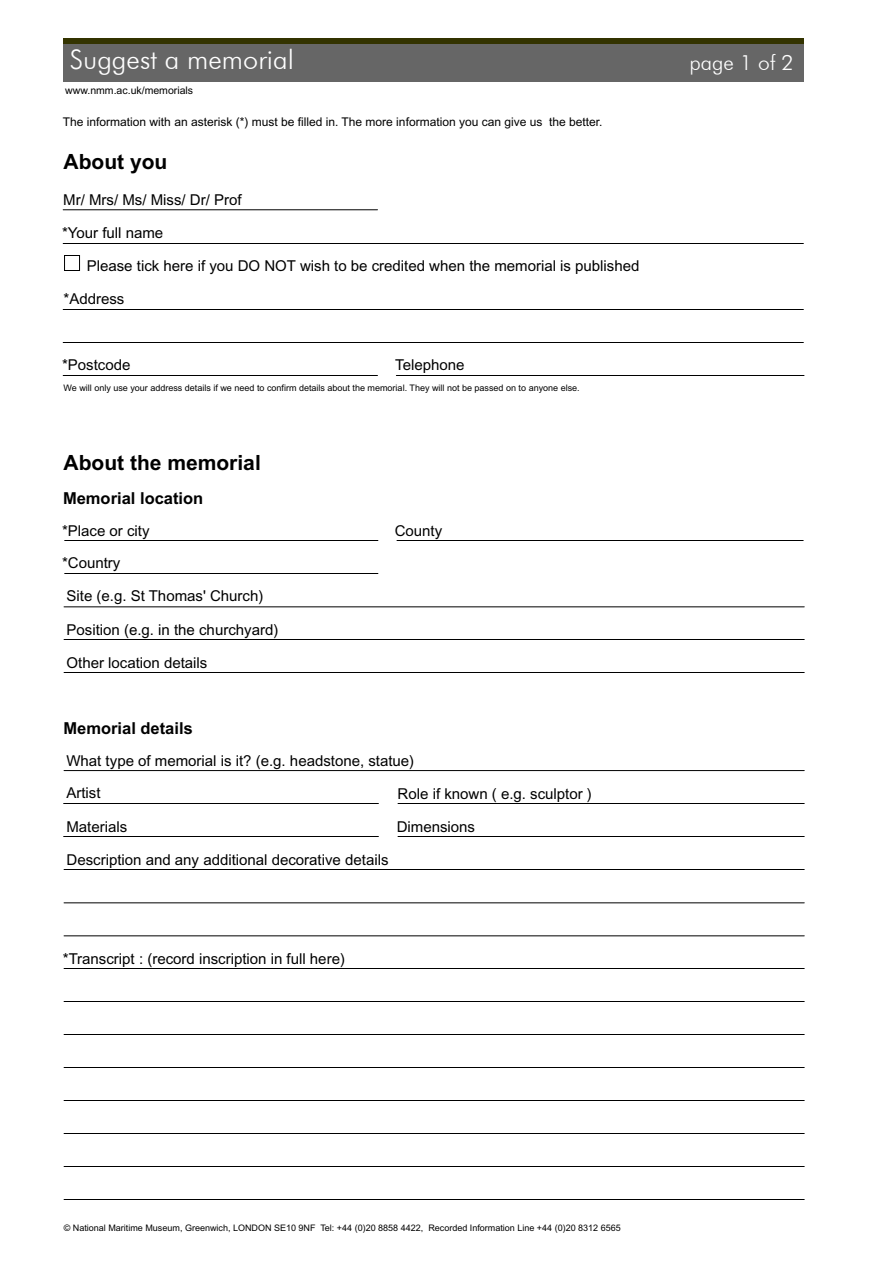
<style>
.page{position:relative;width:893px;height:1263px;background:#fff}
.page>*{position:absolute;margin:0;border:0;box-sizing:border-box;transform-origin:0 0}
.t1{font:300 27px "Futura BT";color:#fff}
.t2{font:700 21px "Arial";color:#000}
.t3{font:300 21px "Futura BT";color:#fff}
.t4{font:700 16.5px "Arial";color:#000}
.t5{font:15px/32.2px "Arial";color:#000}
.t6{font:12px "Arial";color:#000}
.t7{font:10.5px "Arial";color:#000}
.t8{font:9px "Arial";color:#000}
</style>
<div class="page">
<hr style="left:63px;top:309px;width:740px;height:1px;background:#000">
<hr style="left:63px;top:243px;width:740px;height:1px;background:#000">
<hr style="left:63px;top:342px;width:740px;height:1px;background:#000">
<hr style="left:63px;top:375px;width:314px;height:1px;background:#000">
<hr style="left:396px;top:375px;width:408px;height:1px;background:#000">
<hr style="left:63px;top:210px;width:314px;height:1px;background:#000">
<hr style="left:65px;top:540px;width:313px;height:1px;background:#000">
<hr style="left:65px;top:573px;width:313px;height:1px;background:#000">
<hr style="left:397px;top:540px;width:406px;height:1px;background:#000">
<hr style="left:64px;top:770px;width:740px;height:1px;background:#000">
<hr style="left:64px;top:803px;width:314px;height:1px;background:#000">
<hr style="left:398px;top:803px;width:406px;height:1px;background:#000">
<hr style="left:64px;top:836px;width:314px;height:1px;background:#000">
<hr style="left:398px;top:836px;width:406px;height:1px;background:#000">
<hr style="left:64px;top:1001px;width:740px;height:1px;background:#000">
<hr style="left:64px;top:869px;width:740px;height:1px;background:#000">
<hr style="left:64px;top:903px;width:740px;height:1px;background:#000">
<hr style="left:64px;top:607px;width:740px;height:1px;background:#000">
<hr style="left:64px;top:639px;width:740px;height:1px;background:#000">
<hr style="left:64px;top:672px;width:740px;height:1px;background:#000">
<hr style="left:64px;top:936px;width:740px;height:1px;background:#000">
<hr style="left:64px;top:968px;width:740px;height:1px;background:#000">
<hr style="left:64px;top:1067px;width:740px;height:1px;background:#000">
<hr style="left:64px;top:1034px;width:740px;height:1px;background:#000">
<hr style="left:64px;top:1100px;width:740px;height:1px;background:#000">
<hr style="left:64px;top:1133px;width:740px;height:1px;background:#000">
<hr style="left:64px;top:1166px;width:740px;height:1px;background:#000">
<hr style="left:64px;top:1199px;width:740px;height:1px;background:#000">
<div style="left:64px;top:255px;width:16px;height:16px;border:1px solid #000"></div>
<div style="left:64px;top:39px;width:740px;height:42px;background:#666"></div>
<div style="left:64px;top:39px;width:740px;height:5px;background:#330"></div>
<h1 class="t1" style="left:70px;top:43px;width:226px">Suggest a memorial</h1>
<h2 class="t3" style="left:689px;top:50px;width:106px">page 1 of 2</h2>
<p class="t7" style="left:65px;top:85px;width:129px">www.nmm.ac.uk/memorials</p>
<p class="t6" style="left:63px;top:115px;width:541px">The information with an asterisk (*) must be filled in. The more information you can give us the better.</p>
<h2 class="t2" style="left:63px;top:150px;width:105px">About you</h2>
<p class="t5" style="left:63px;top:184px;width:180px">Mr/ Mrs/ Ms/ Miss/ Dr/ Prof</p>
<p class="t5" style="left:62px;top:217px;width:103px">*Your full name</p>
<p class="t5" style="left:87px;top:250px;width:554px">Please tick here if you DO NOT wish to be credited when the memorial is published</p>
<p class="t5" style="left:63px;top:283px;width:62px">*Address</p>
<p class="t5" style="left:62px;top:349px;width:70px">*Postcode</p>
<p class="t5" style="left:395px;top:349px;width:71px">Telephone</p>
<p class="t8" style="left:63px;top:383px;width:517px">We will only use your address details if we need to confirm details about the memorial. They will not be passed on to anyone else.</p>
<h2 class="t2" style="left:64px;top:450px;width:199px">About the memorial</h2>
<p class="t4" style="left:63px;top:488px;width:142px">Memorial location</p>
<p class="t5" style="left:62px;top:515px;width:89px">*Place or city</p>
<p class="t5" style="left:394px;top:515px;width:49px">County</p>
<p class="t5" style="left:62px;top:547px;width:60px">*Country</p>
<p class="t5" style="left:66px;top:580px;width:198px">Site (e.g. St Thomas' Church)</p>
<p class="t5" style="left:66px;top:614px;width:213px">Position (e.g. in the churchyard)</p>
<p class="t5" style="left:66px;top:646px;width:142px">Other location details</p>
<p class="t4" style="left:63px;top:718px;width:131px">Memorial details</p>
<p class="t5" style="left:66px;top:744px;width:349px">What type of memorial is it? (e.g. headstone, statue)<br>Artist</p>
<p class="t5" style="left:397px;top:778px;width:196px">Role if known ( e.g. sculptor )</p>
<p class="t5" style="left:66px;top:810px;width:62px">Materials</p>
<p class="t5" style="left:397px;top:810px;width:80px">Dimensions</p>
<p class="t5" style="left:67px;top:844px;width:323px">Description and any additional decorative details</p>
<p class="t5" style="left:63px;top:943px;width:284px">*Transcript : (record inscription in full here)</p>
<p class="t8" style="left:64px;top:1222px;width:558px">© National Maritime Museum, Greenwich, LONDON SE10 9NF Tel: +44 (0)20 8858 4422, Recorded Information Line +44 (0)20 8312 6565</p>
</div>
